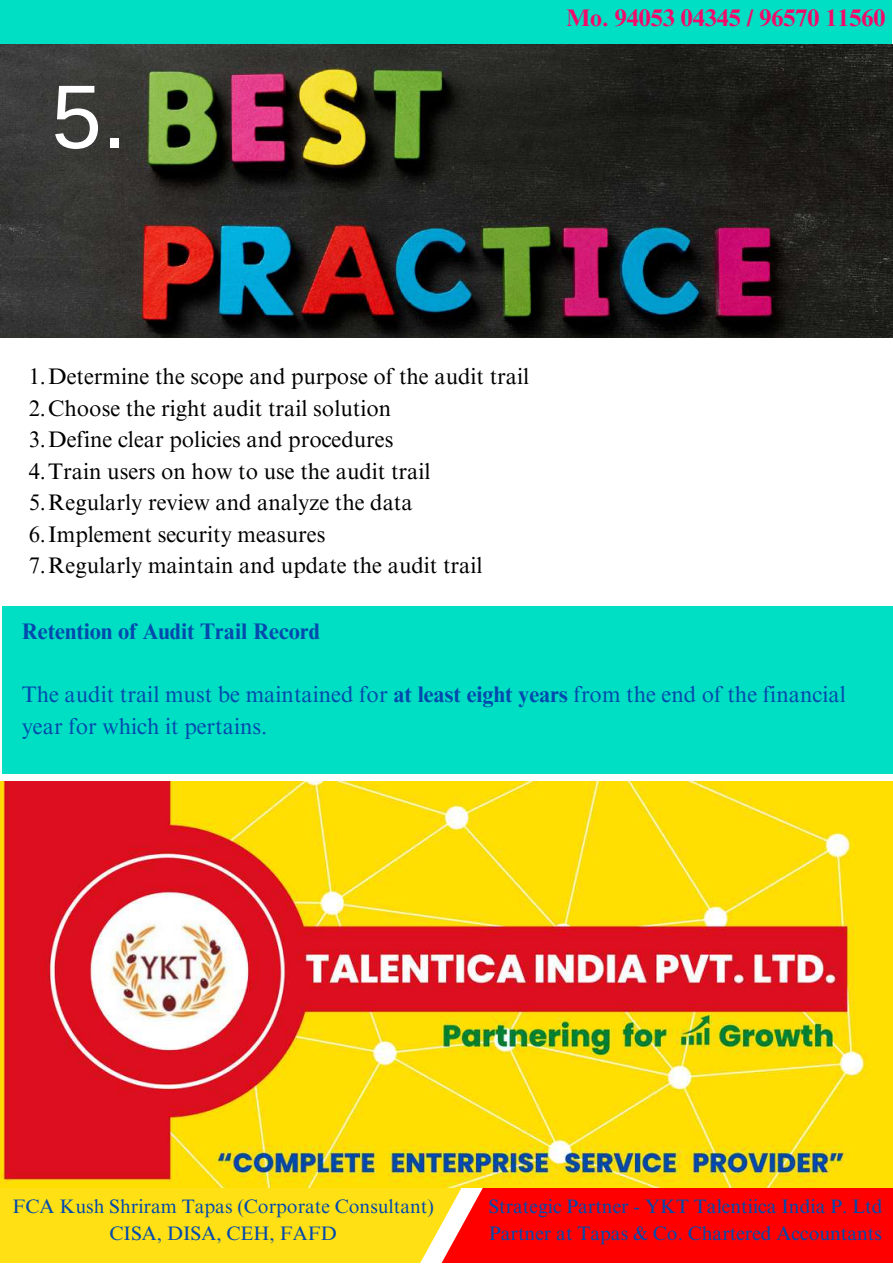
<style>
.page{position:relative;width:893px;height:1264px;background:#fff}
.page>*{position:absolute;margin:0;border:0;box-sizing:border-box;transform-origin:0 0}
.t1{font:90.3px "Arimo";color:#fff}
.t2{font:700 24px "Times NRMT Pro";color:#f10a69}
.t3{font:22.5px/31.5px "Times NRMT Pro";color:#000}
.t4{font:22.5px/31.5px "Times NRMT Pro";color:#004aad}
.t5{font:700 22.5px "Times NRMT Pro";color:#004aad}
.t6{font:19.5px/27px "Times NRMT Pro";color:#004aad;text-align:center}
.s1{font-weight:700}
</style>
<div class="page">
<div style="left:428px;top:1185px;width:464px;height:77px;background:#f00"></div>
<div style="left:0;top:1185px;width:462px;height:77px;background:#ffe014"></div>
<div style="left:0;top:0;width:891px;height:44px;background:#00dfc4"></div>
<img style="left:0;top:44px;width:892px;height:294px">
<div style="left:2px;top:606px;width:890px;height:168px;background:#00dfc4"></div>
<img style="left:0;top:782px;width:892px;height:405px">
<h1 class="t1" style="left:52px;top:66px;width:77px">5.</h1>
<p class="t2" style="left:566px;top:9px;width:320px">Mo. 94053 04345 / 96570 11560</p>
<p class="t3" style="left:29px;top:364px;width:502px">1.Determine the scope and purpose of the audit trail 2.Choose the right audit trail solution<br>3.Define clear policies and procedures<br>4.Train users on how to use the audit trail 5.Regularly review and analyze the data 6.Implement security measures<br>7.Regularly maintain and update the audit trail</p>
<p class="t5" style="left:22px;top:623px;width:300px">Retention of Audit Trail Record</p>
<p class="t4" style="left:22px;top:681px;width:825px">The audit trail must be maintained for <span class="s1">at least eight years</span> from the end of the financial year for which it pertains.</p>
<p class="t6" style="left:12px;top:1195px;width:423px">FCA Kush Shriram Tapas (Corporate Consultant)<br>CISA, DISA, CEH, FAFD</p>
<p class="t6" style="left:488px;top:1195px;width:395px;text-align:left">Strategic Partner - YKT Talentiica India P. Ltd<br>Partner at Tapas &amp; Co. Chartered Accountants</p>
</div>
